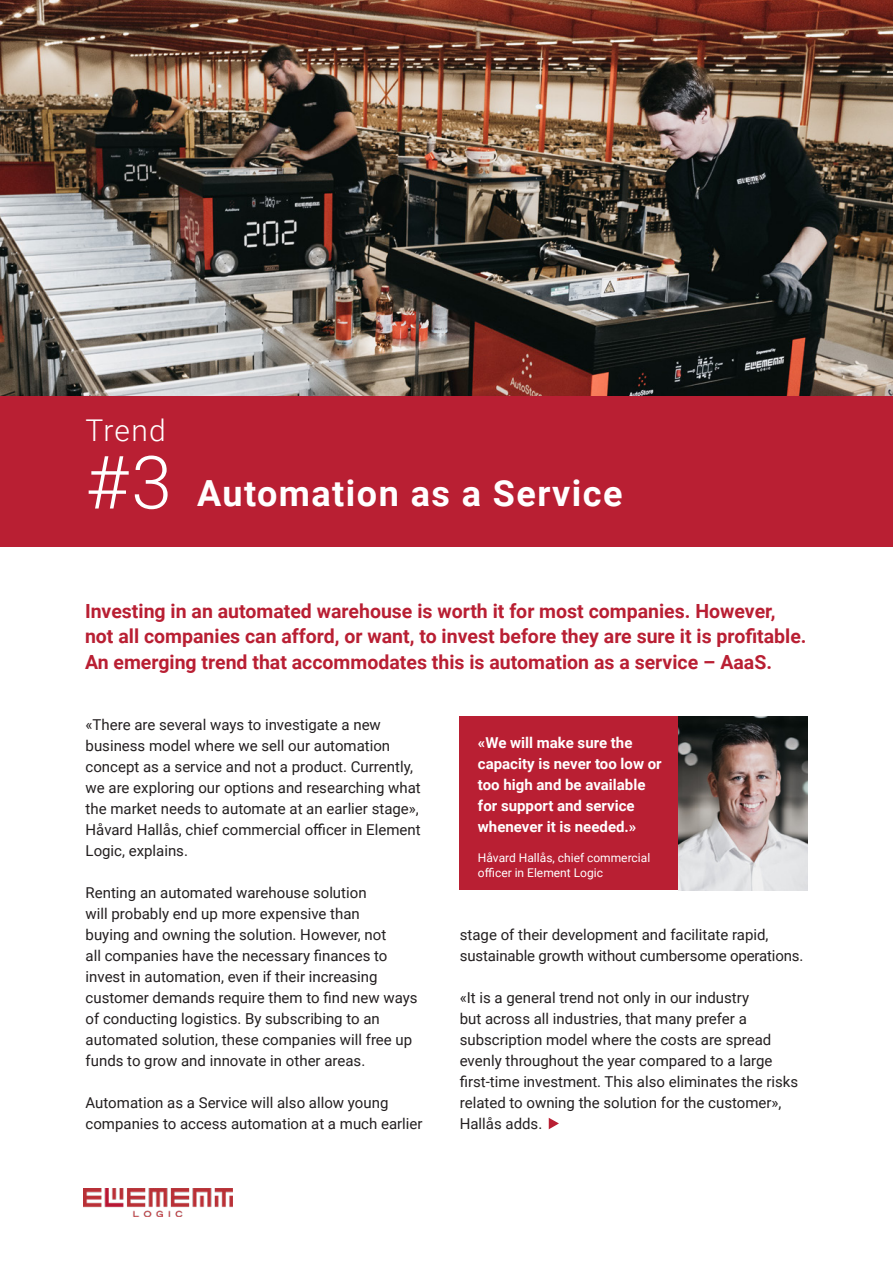
<style>
.page{position:relative;width:893px;height:1263px;background:#fff}
.page>*{position:absolute;margin:0;border:0;box-sizing:border-box;transform-origin:0 0}
.t1{font:300 73.5px "Roboto";color:#fff}
.t2{font:700 36px "Roboto";letter-spacing:.04em;color:#fff}
.t3{font:300 30px "Roboto";letter-spacing:.035em;color:#fff}
.t4{font:700 19.5px/25.5px "Roboto";color:#b91f33}
.t5{font:15px/21px "Roboto";color:#231f20}
.t6{font:700 15px/21px "Roboto";color:#fff}
.t7{font:12px/15px "Roboto";color:#fff}
</style>
<div class="page">
<img style="left:83px;top:1188px;width:150px;height:29px">
<div style="left:0;top:395px;width:893px;height:152px;background:#b91f33"></div>
<img style="left:0;top:0;width:893px;height:395px">
<svg style="left:549px;top:1118px;width:10px;height:11px"></svg>
<div style="left:459px;top:716px;width:349px;height:174px;background:#b91f33"></div>
<img style="left:679px;top:717px;width:129px;height:173px">
<p class="t3" style="left:86px;top:409px;width:82px">Trend</p>
<p class="t1" style="left:86px;top:431px;width:88px">#3</p>
<p class="t2" style="left:197px;top:468px;width:427px">Automation as a Service</p>
<p class="t4" style="left:85px;top:597px;width:723px">Investing in an automated warehouse is worth it for most companies. However, not all companies can afford, or want, to invest before they are sure it is profitable.<br>An emerging trend that accommodates this is automation as a service – AaaS.</p>
<p class="t5" style="left:86px;top:713px;width:337px">«There are several ways to investigate a new business model where we sell our automation concept as a service and not a product. Currently, we are exploring our options and researching what the market needs to automate at an earlier stage», Håvard Hallås, chief commercial officer in Element Logic, explains.</p>
<p class="t5" style="left:86px;top:881px;width:333px">Renting an automated warehouse solution<br>will probably end up more expensive than<br>buying and owning the solution. However, not<br>all companies have the necessary finances to invest in automation, even if their increasing customer demands require them to find new ways of conducting logistics. By subscribing to an automated solution, these companies will free up funds to grow and innovate in other areas.</p>
<p class="t5" style="left:86px;top:1091px;width:338px">Automation as a Service will also allow young companies to access automation at a much earlier</p>
<p class="t6" style="left:478px;top:732px;width:185px">«We will make sure the capacity is never too low or too high and be available for support and service whenever it is needed.»</p>
<p class="t7" style="left:478px;top:850px;width:174px">Håvard Hallås, chief commercial officer in Element Logic</p>
<p class="t5" style="left:460px;top:923px;width:345px">stage of their development and facilitate rapid, sustainable growth without cumbersome operations.</p>
<p class="t5" style="left:460px;top:986px;width:340px">«It is a general trend not only in our industry<br>but across all industries, that many prefer a subscription model where the costs are spread evenly throughout the year compared to a large first-time investment. This also eliminates the risks related to owning the solution for the customer», Hallås adds.</p>
</div>
